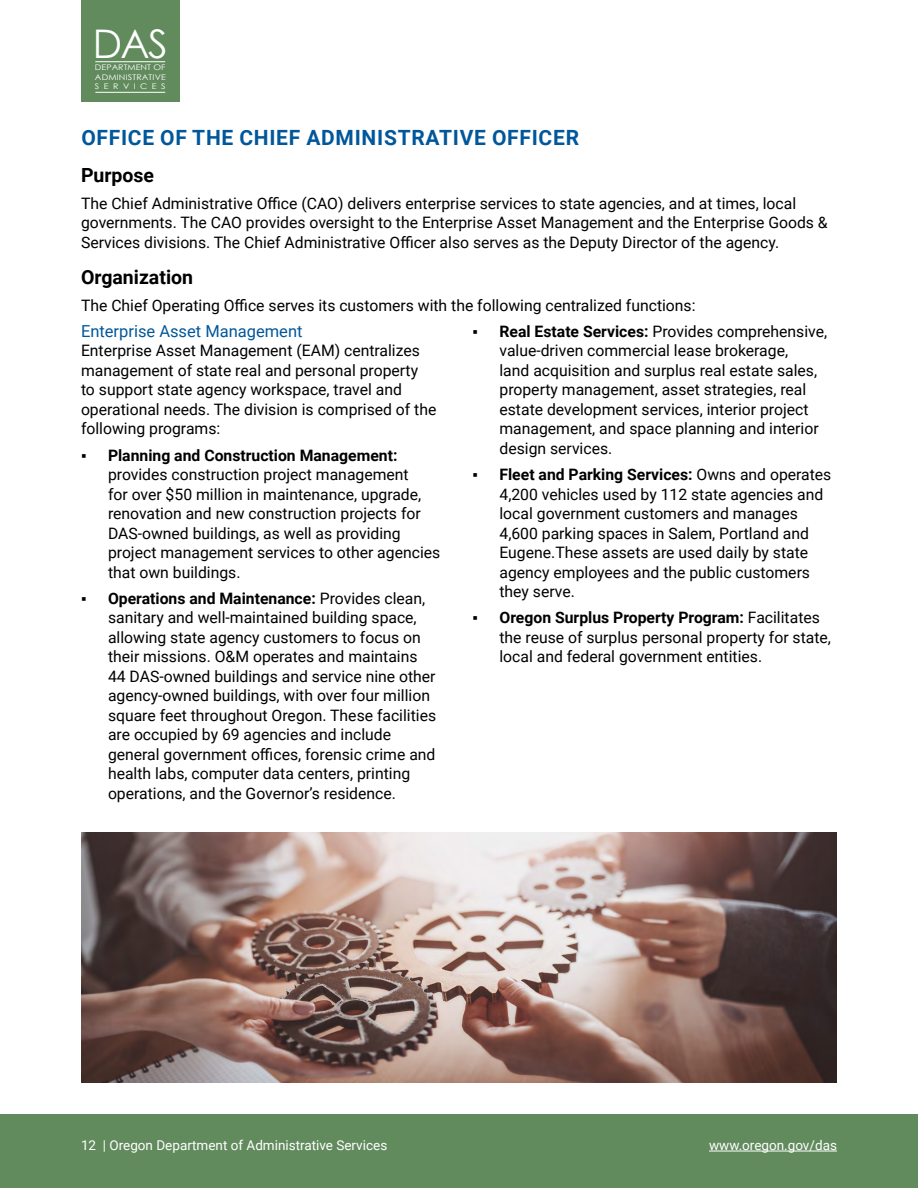
<style>
.page{position:relative;width:918px;height:1188px;background:#fff}
.page>*{position:absolute;margin:0;border:0;box-sizing:border-box;transform-origin:0 0}
.t1{font:39.45px "Century Gothic";color:#fff}
.Body{font:700 21px "Roboto";letter-spacing:.035em;color:#00579b}
.Body-2{font:700 19.5px "Roboto";color:#000}
.Body-3{font:16.5px "Roboto";color:#00579b}
.Body-4{font:15.75px/19.5px "Roboto";color:#000}
.t2{font:13.5px "Roboto";color:#fff}
.t3{font:7.8px/9.6px "Century Gothic";letter-spacing:.015em;color:#fff;text-align:justify;scale:1.15 1}
.s1{font-family:"Calibri"}
.s2{font-weight:700}
</style>
<div class="page">
<div style="left:0;top:1115px;width:918px;height:73px;background:#618b5d"></div>
<div style="left:81px;top:0;width:99px;height:102px;background:#618b5d"></div>
<hr style="left:95px;top:61px;width:70px;height:1px;background:#fff">
<hr style="left:95px;top:92px;width:70px;height:1px;background:#fff">
<hr style="left:709px;top:1151px;width:128px;height:1px;background:#fff">
<img style="left:81px;top:833px;width:756px;height:250px">
<h1 class="t1" style="left:93px;top:16px;width:77px">DAS</h1>
<p class="t3" style="left:95px;top:63px;width:63px">DEPARTMENT OF ADMINISTRATIVE SERVICES</p>
<p class="Body" style="left:81px;top:123px;width:499px">OFFICE OF THE CHIEF ADMINISTRATIVE OFFICER</p>
<p class="Body-2" style="left:81px;top:162px;width:75px">Purpose</p>
<p class="Body-4" style="left:81px;top:193px;width:748px">The Chief Administrative Office (CAO) delivers enterprise services to state agencies, and at times, local governments. The CAO provides oversight to the Enterprise Asset Management and the Enterprise Goods &amp;<br>Services divisions. The Chief Administrative Officer also serves as the Deputy Director of the agency.</p>
<p class="Body-2" style="left:81px;top:264px;width:114px">Organization</p>
<p class="Body-4" style="left:81px;top:295px;width:616px">The Chief Operating Office serves its customers with the following centralized functions:</p>
<p class="Body-3" style="left:81px;top:319px;width:223px">Enterprise Asset Management</p>
<p class="Body-4" style="left:81px;top:340px;width:357px">Enterprise Asset Management (EAM) centralizes management of state real and personal property<br>to support state agency workspace, travel and operational needs. The division is comprised of the following programs:</p>
<p class="Body-4" style="left:108px;top:445px;width:334px;text-indent:-27px"><span class="s1">▪</span> <span class="s2">Planning and Construction Management: </span>provides construction project management<br>for over $50 million in maintenance, upgrade, renovation and new construction projects for DAS-owned buildings, as well as providing project management services to other agencies that own buildings.</p>
<p class="Body-4" style="left:108px;top:588px;width:330px;text-indent:-27px"><span class="s1">▪</span> <span class="s2">Operations and Maintenance:</span> Provides clean, sanitary and well-maintained building space, allowing state agency customers to focus on their missions. O&amp;M operates and maintains 44 DAS-owned buildings and service nine other agency-owned buildings, with over four million square feet throughout Oregon. These facilities are occupied by 69 agencies and include general government offices, forensic crime and health labs, computer data centers, printing operations, and the Governor’s residence.</p>
<p class="Body-4" style="left:500px;top:321px;width:329px;text-indent:-27px"><span class="s1">▪</span> <span class="s2">Real Estate Services:</span> Provides comprehensive, value-driven commercial lease brokerage,<br>land acquisition and surplus real estate sales, property management, asset strategies, real estate development services, interior project management, and space planning and interior design services.</p>
<p class="Body-4" style="left:500px;top:464px;width:333px;text-indent:-27px"><span class="s1">▪</span> <span class="s2">Fleet and Parking Services:</span> Owns and operates 4,200 vehicles used by 112 state agencies and local government customers and manages 4,600 parking spaces in Salem, Portland and Eugene.These assets are used daily by state agency employees and the public customers they serve.</p>
<p class="Body-4" style="left:500px;top:607px;width:333px;text-indent:-27px"><span class="s1">▪</span> <span class="s2">Oregon Surplus Property Program:</span> Facilitates the reuse of surplus personal property for state, local and federal government entities.</p>
<p class="t2" style="left:81px;top:1135px;width:308px">12 | Oregon Department of Administrative Services</p>
<p class="t2" style="left:709px;top:1135px;width:129px">www.oregon.gov/das</p>
</div>
